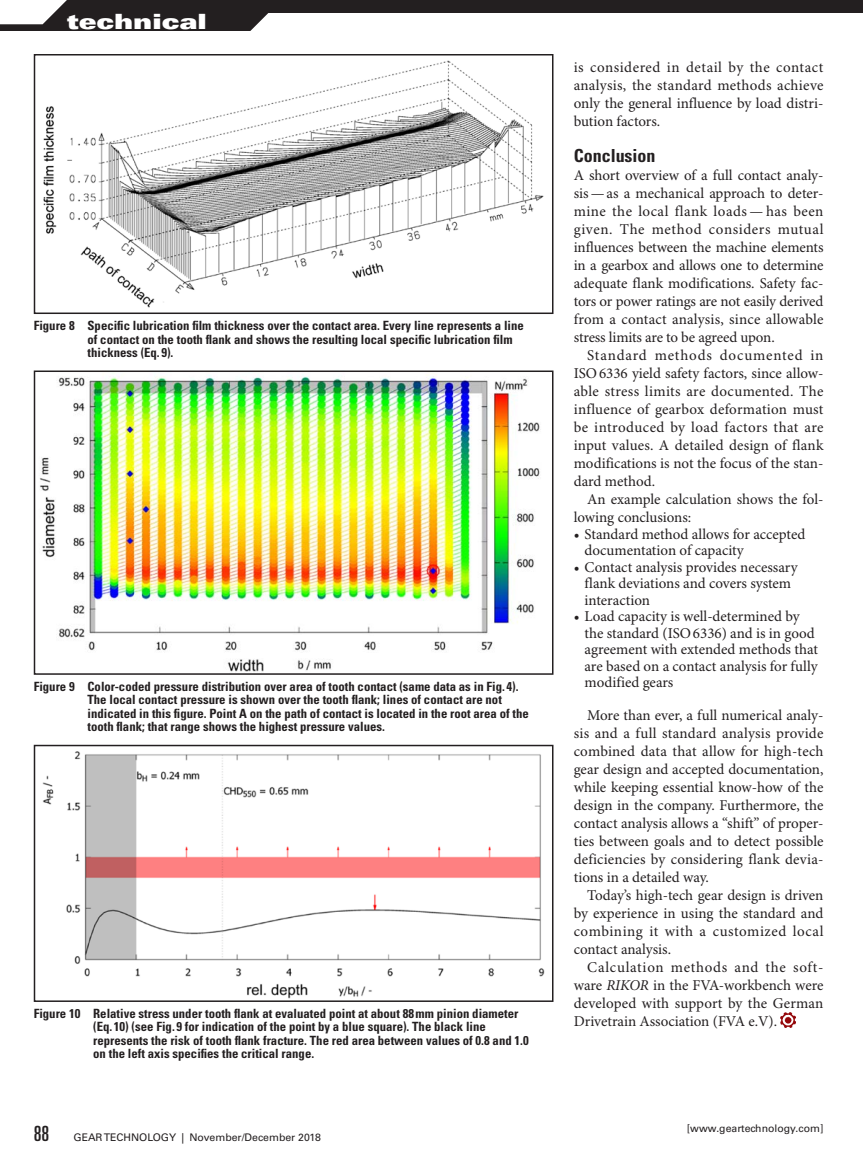
<style>
.page{position:relative;width:864px;height:1161px;background:#fff}
.page>*{position:absolute;margin:0;border:0;box-sizing:border-box;transform-origin:0 0}
.t1{font:21px "Univers LT Std X Black Ex";color:#fff}
.t2{font:700 condensed 18px "Univers LT Std";color:#231f20}
.t3{font:15px/18px "Minion Pro";color:#231f20;text-align:justify}
.t4{font:700 condensed 12.75px/13.5px "Univers LT Std";color:#231f20}
.t5{font:10.5px "Univers LT Std";color:#231f20}
.s1{font-style:italic}
.s2{font-stretch:ultra-condensed;font-size:21px}
</style>
<div class="page">
<img style="left:781px;top:1012px;width:15px;height:16px">
<img style="left:43px;top:60px;width:501px;height:248px">
<div style="left:34px;top:54px;width:520px;height:260px;border:2px solid #231f20"></div>
<img style="left:39px;top:375px;width:502px;height:297px">
<div style="left:34px;top:371px;width:520px;height:304px;border:2px solid #231f20"></div>
<img style="left:42px;top:751px;width:503px;height:248px">
<div style="left:34px;top:745px;width:520px;height:257px;border:2px solid #231f20"></div>
<div style="left:0;top:0;width:301px;height:31px;background:#231f20"></div>
<svg style="left:250px;top:14px;width:51px;height:17px"></svg>
<div style="left:264px;top:0;width:599px;height:14px;background:#231f20"></div>
<svg style="left:0;top:0;width:67px;height:24px"></svg>
<h1 class="t1" style="left:67px;top:9px;width:141px">technical</h1>
<p class="t4" style="left:88px;top:319px;width:438px;text-indent:-54px">Figure 8 Specific lubrication film thickness over the contact area. Every line represents a line of contact on the tooth flank and shows the resulting local specific lubrication film thickness (Eq. 9).</p>
<p class="t4" style="left:88px;top:679px;width:443px;text-indent:-54px">Figure 9 Color-coded pressure distribution over area of tooth contact (same data as in Fig. 4).<br>The local contact pressure is shown over the tooth flank; lines of contact are not indicated in this figure. Point A on the path of contact is located in the root area of the tooth flank; that range shows the highest pressure values.</p>
<p class="t4" style="left:93px;top:1007px;width:437px;text-indent:-59px">Figure 10 Relative stress under tooth flank at evaluated point at about 88mm pinion diameter (Eq. 10) (see Fig. 9 for indication of the point by a blue square). The black line represents the risk of tooth flank fracture. The red area between values of 0.8 and 1.0 on the left axis specifies the critical range.</p>
<p class="t3" style="left:574px;top:59px;width:251px">is considered in detail by the contact analysis, the standard methods achieve only the general influence by load distri&shy;bution factors.</p>
<p class="t2" style="left:574px;top:145px;width:83px">Conclusion</p>
<p class="t3" style="left:574px;top:167px;width:251px">A short overview of a full contact analy&shy;sis—as a mechanical approach to deter&shy;mine the local flank loads — has been given. The method considers mutual influences between the machine elements in a gearbox and allows one to determine adequate flank modifications. Safety fac&shy;tors or power ratings are not easily derived from a contact analysis, since allowable stress limits are to be agreed upon.</p>
<p class="t3" style="left:574px;top:347px;width:251px;text-indent:14px">Standard methods documented in ISO6336 yield safety factors, since allow&shy;able stress limits are documented. The influence of gearbox deformation must be introduced by load factors that are input values. A detailed design of flank modifications is not the focus of the stan&shy;dard method.</p>
<p class="t3" style="left:574px;top:491px;width:251px;text-indent:14px">An example calculation shows the fol&shy;lowing conclusions:</p>
<p class="t3" style="left:585px;top:526px;width:222px;line-height:16.5px;text-indent:-11px">• Standard method allows for accepted documentation of capacity</p>
<p class="t3" style="left:585px;top:559px;width:215px;line-height:16.5px;text-align:left;text-indent:-11px">• Contact analysis provides necessary flank deviations and covers system interaction</p>
<p class="t3" style="left:585px;top:609px;width:235px;line-height:16.5px;text-align:left;text-indent:-11px">• Load capacity is well-determined by the standard (ISO6336) and is in good agreement with extended methods that are based on a contact analysis for fully modified gears</p>
<p class="t3" style="left:574px;top:707px;width:251px;text-indent:14px">More than ever, a full numerical analy&shy;sis and a full standard analysis provide combined data that allow for high-tech gear design and accepted documentation, while keeping essential know-how of the design in the company. Furthermore, the contact analysis allows a “shift” of proper&shy;ties between goals and to detect possible deficiencies by considering flank devia&shy;tions in a detailed way.</p>
<p class="t3" style="left:574px;top:887px;width:251px;text-indent:14px">Today’s high-tech gear design is driven by experience in using the standard and combining it with a customized local contact analysis.</p>
<p class="t3" style="left:574px;top:959px;width:251px;text-indent:14px">Calculation methods and the soft&shy;ware <span class="s1">RIKOR</span> in the FVA-workbench were developed with support by the German Drivetrain Association (FVA e.V).</p>
<p class="t5" style="left:34px;top:1131px;width:289px"><span class="s2">88</span> GEAR TECHNOLOGY | November/December 2018</p>
<p class="t5" style="left:687px;top:1122px;width:138px">[www.geartechnology.com]</p>
</div>
